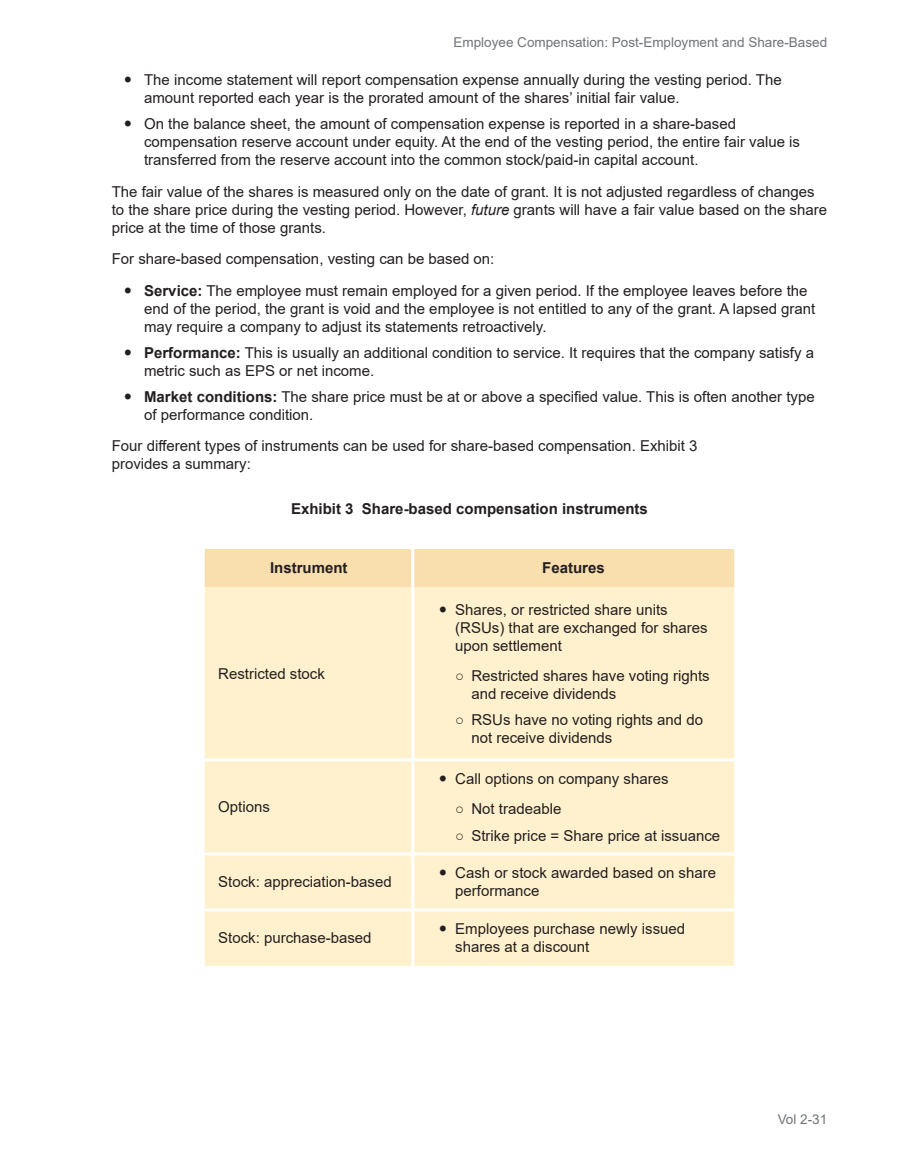
<style>
.page{position:relative;width:912px;height:1161px;background:#fff}
.page>*{position:absolute;margin:0;border:0;box-sizing:border-box;transform-origin:0 0}
.t1{font:15px/18px "Arial";color:#231f20}
.t2{font:700 15px "Arial";color:#231f20}
.t3{font:13.5px "Arial";color:#707478}
.s1{font-style:italic}
.s2{font-weight:700}
</style>
<div class="page">
<div style="left:205px;top:549px;width:529px;height:38px;background:#f9deae"></div>
<div style="left:205px;top:587px;width:529px;height:379px;background:#fff1cd"></div>
<hr style="left:411px;top:587px;width:3px;height:171px;background:#fff">
<hr style="left:205px;top:758px;width:208px;height:3px;background:#fff">
<hr style="left:413px;top:758px;width:321px;height:3px;background:#fff">
<hr style="left:411px;top:761px;width:3px;height:92px;background:#fff">
<hr style="left:205px;top:853px;width:208px;height:3px;background:#fff">
<hr style="left:413px;top:853px;width:321px;height:3px;background:#fff">
<hr style="left:411px;top:856px;width:3px;height:52px;background:#fff">
<hr style="left:205px;top:908px;width:208px;height:3px;background:#fff">
<hr style="left:413px;top:908px;width:321px;height:3px;background:#fff">
<hr style="left:411px;top:911px;width:3px;height:55px;background:#fff">
<hr style="left:411px;top:549px;width:3px;height:38px;background:#fff">
<svg style="left:440px;top:606px;width:6px;height:6px"></svg>
<svg style="left:440px;top:776px;width:6px;height:6px"></svg>
<svg style="left:440px;top:870px;width:6px;height:6px"></svg>
<svg style="left:440px;top:926px;width:6px;height:6px"></svg>
<p class="t3" style="left:454px;top:33px;width:375px">Employee Compensation: Post-Employment and Share-Based</p>
<p class="t1" style="left:144px;top:71px;width:639px">The income statement will report compensation expense annually during the vesting period. The amount reported each year is the prorated amount of the shares’ initial fair value.</p>
<p class="t1" style="left:144px;top:115px;width:657px">On the balance sheet, the amount of compensation expense is reported in a share-based compensation reserve account under equity. At the end of the vesting period, the entire fair value is transferred from the reserve account into the common stock/paid-in capital account.</p>
<p class="t1" style="left:112px;top:182px;width:717px">The fair value of the shares is measured only on the date of grant. It is not adjusted regardless of changes to the share price during the vesting period. However, <span class="s1">future</span> grants will have a fair value based on the share price at the time of those grants.</p>
<p class="t1" style="left:144px;top:243px;width:665px;line-height:31.5px;text-indent:-32px">For share-based compensation, vesting can be based on:<br><span class="s2">Service:</span> The employee must remain employed for a given period. If the employee leaves before the</p>
<p class="t1" style="left:144px;top:299px;width:673px">end of the period, the grant is void and the employee is not entitled to any of the grant. A lapsed grant may require a company to adjust its statements retroactively.</p>
<p class="t1" style="left:144px;top:344px;width:672px"><span class="s2">Performance:</span> This is usually an additional condition to service. It requires that the company satisfy a metric such as EPS or net income.</p>
<p class="t1" style="left:144px;top:388px;width:672px"><span class="s2">Market conditions:</span> The share price must be at or above a specified value. This is often another type of performance condition.</p>
<p class="t1" style="left:112px;top:437px;width:587px">Four different types of instruments can be used for share-based compensation. Exhibit 3 provides a summary:</p>
<p class="t2" style="left:291px;top:499px;width:358px">Exhibit 3 Share-based compensation instruments</p>
<p class="t2" style="left:270px;top:558px;width:79px">Instrument</p>
<p class="t2" style="left:542px;top:558px;width:64px">Features</p>
<p class="t1" style="left:218px;top:665px;width:108px">Restricted stock</p>
<p class="t1" style="left:218px;top:798px;width:53px">Options</p>
<p class="t1" style="left:455px;top:600px;width:254px">Shares, or restricted share units (RSUs) that are exchanged for shares upon settlement</p>
<p class="t1" style="left:471px;top:667px;width:240px;text-indent:-16px">○ Restricted shares have voting rights and receive dividends</p>
<p class="t1" style="left:471px;top:711px;width:233px;text-indent:-16px">○ RSUs have no voting rights and do not receive dividends</p>
<p class="t1" style="left:455px;top:770px;width:215px">Call options on company shares</p>
<p class="t1" style="left:455px;top:800px;width:108px">○ Not tradeable</p>
<p class="t1" style="left:455px;top:826px;width:267px">○ Strike price = Share price at issuance</p>
<p class="t1" style="left:218px;top:873px;width:175px">Stock: appreciation-based</p>
<p class="t1" style="left:455px;top:864px;width:262px">Cash or stock awarded based on share performance</p>
<p class="t1" style="left:218px;top:929px;width:155px">Stock: purchase-based</p>
<p class="t1" style="left:455px;top:920px;width:232px">Employees purchase newly issued shares at a discount</p>
<p class="t3" style="left:778px;top:1110px;width:51px">Vol 2-31</p>
</div>
